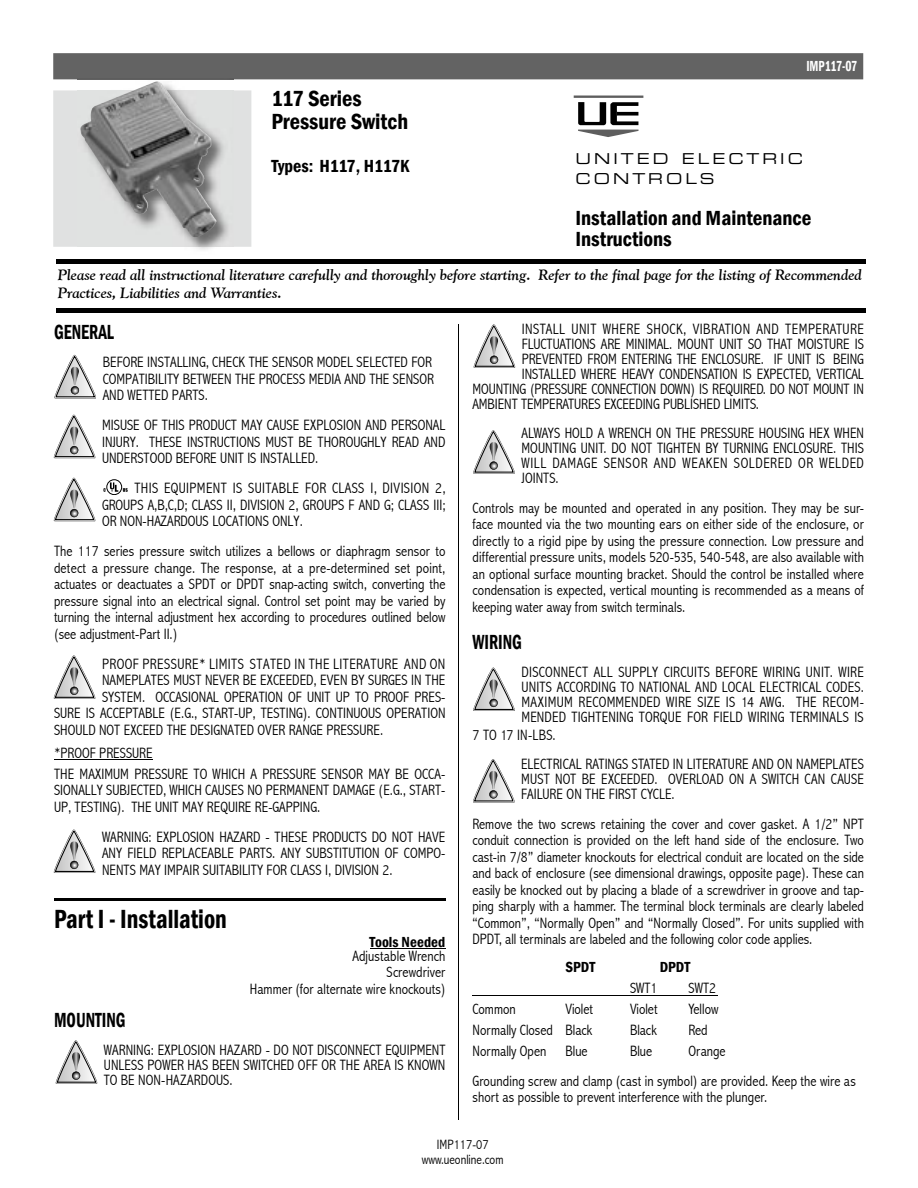
<style>
.page{position:relative;width:918px;height:1188px;background:#fff}
.page>*{position:absolute;margin:0;border:0;box-sizing:border-box;transform-origin:0 0}
.t1{font:600 condensed 27px "Franklin Gothic";color:#000;scale:.9 1}
.t2{font:600 condensed 22.5px/22.5px "Franklin Gothic";color:#000}
.t3{font:600 condensed 21px/21px "Franklin Gothic";color:#000}
.t4{font:600 condensed 21px "Franklin Gothic";color:#000;scale:.8 1}
.t5{font:600 condensed 18px "Franklin Gothic";color:#000}
.t6{font:300 condensed 15px/16.5px "Abadi";color:#000;text-align:justify}
.t7{font:italic 700 15px/18px "Goudy Old Style BT";color:#000}
.t8{font:300 condensed 15px "Abadi";letter-spacing:.025em;color:#000}
.t9{font:300 condensed 15px "Abadi";letter-spacing:.03em;color:#000}
.t10{font:15px/19.5px "Eurostile Extended Two";letter-spacing:.2em;color:#000}
.t11{font:600 condensed 15px "Franklin Gothic";letter-spacing:.005em;color:#000}
.t12{font:600 condensed 15px "Franklin Gothic";letter-spacing:-.01em;color:#fff;scale:.8 1}
.t13{font:300 condensed 13.5px/15px "Abadi";color:#000;text-align:center}
</style>
<div class="page">
<div style="left:53px;top:90px;width:198px;height:157px;background:#e0e1e1"></div>
<hr style="left:54px;top:898px;width:392px;height:3px;background:#000">
<hr style="left:54px;top:759px;width:99px;height:1px;background:#000">
<hr style="left:370px;top:948px;width:76px;height:1px;background:#000">
<hr style="left:459px;top:324px;width:1px;height:796px;background:#000">
<hr style="left:56px;top:260px;width:810px;height:4px;background:#000">
<hr style="left:56px;top:309px;width:810px;height:4px;background:#000">
<hr style="left:473px;top:995px;width:245px;height:1px;background:#000">
<svg style="left:54px;top:415px;width:42px;height:43px"></svg>
<svg style="left:54px;top:478px;width:42px;height:43px"></svg>
<svg style="left:54px;top:655px;width:42px;height:44px"></svg>
<svg style="left:54px;top:830px;width:42px;height:43px"></svg>
<svg style="left:473px;top:430px;width:42px;height:44px"></svg>
<svg style="left:56px;top:1040px;width:42px;height:44px"></svg>
<svg style="left:54px;top:355px;width:42px;height:43px"></svg>
<svg style="left:473px;top:668px;width:42px;height:43px"></svg>
<svg style="left:473px;top:324px;width:43px;height:44px"></svg>
<svg style="left:103px;top:482px;width:25px;height:10px"></svg>
<div style="left:106px;top:479px;width:16px;height:16px;border:1px solid #000;border-radius:50%"></div>
<svg style="left:473px;top:759px;width:42px;height:44px"></svg>
<div style="left:53px;top:53px;width:810px;height:26px;background:#636363"></div>
<img style="left:78px;top:79px;width:155px;height:171px">
<img style="left:78px;top:90px;width:155px;height:157px">
<img style="left:80px;top:81px;width:137px;height:156px">
<hr style="left:574px;top:96px;width:69px;height:2px;background:#5e5e5e">
<svg style="left:578px;top:102px;width:61px;height:35px"></svg>
<h2 class="t2" style="left:271px;top:87px;width:138px">117 Series<br>Pressure Switch</h2>
<p class="t5" style="left:271px;top:154px;width:140px">Types: H117, H117K</p>
<p class="t12" style="left:806px;top:56px;width:65px">IMP117-07</p>
<p class="t10" style="left:576px;top:149px;width:229px">UNITED ELECTRIC<br>CONTROLS</p>
<h3 class="t3" style="left:576px;top:207px;width:237px">Installation and Maintenance<br>Instructions</h3>
<p class="t7" style="left:58px;top:266px;width:806px">Please read all instructional literature carefully and thoroughly before starting. Refer to the final page for the listing of Recommended<br>Practices, Liabilities and Warranties.</p>
<p class="t9" style="left:522px;top:321px;width:344px">INSTALL UNIT WHERE SHOCK, VIBRATION AND TEMPERATURE</p>
<p class="t6" style="left:522px;top:336px;width:344px">FLUCTUATIONS ARE MINIMAL. MOUNT UNIT SO THAT MOISTURE IS</p>
<p class="t6" style="left:522px;top:351px;width:343px">PREVENTED FROM ENTERING THE ENCLOSURE. IF UNIT IS BEING</p>
<p class="t6" style="left:522px;top:366px;width:343px">INSTALLED WHERE HEAVY CONDENSATION IS EXPECTED, VERTICAL</p>
<p class="t6" style="left:473px;top:381px;width:393px">MOUNTING (PRESSURE CONNECTION DOWN) IS REQUIRED. DO NOT MOUNT IN</p>
<p class="t6" style="left:473px;top:396px;width:288px">AMBIENT TEMPERATURES EXCEEDING PUBLISHED LIMITS.</p>
<p class="t6" style="left:521px;top:425px;width:344px;line-height:15px">ALWAYS HOLD A WRENCH ON THE PRESSURE HOUSING HEX WHEN MOUNTING UNIT. DO NOT TIGHTEN BY TURNING ENCLOSURE. THIS WILL DAMAGE SENSOR AND WEAKEN SOLDERED OR WELDED JOINTS.</p>
<p class="t6" style="left:473px;top:500px;width:393px">Controls may be mounted and operated in any position. They may be sur&shy;face mounted via the two mounting ears on either side of the enclosure, or directly to a rigid pipe by using the pressure connection. Low pressure and differential pressure units, models 520-535, 540-548, are also available with an optional surface mounting bracket. Should the control be installed where condensation is expected, vertical mounting is recommended as a means of keeping water away from switch terminals.</p>
<h3 class="t4" style="left:473px;top:628px;width:63px">WIRING</h3>
<p class="t6" style="left:521px;top:665px;width:344px;line-height:15px">DISCONNECT ALL SUPPLY CIRCUITS BEFORE WIRING UNIT. WIRE UNITS ACCORDING TO NATIONAL AND LOCAL ELECTRICAL CODES.<br>MAXIMUM RECOMMENDED WIRE SIZE IS 14 AWG. THE RECOM-MENDED TIGHTENING TORQUE FOR FIELD WIRING TERMINALS IS</p>
<p class="t6" style="left:521px;top:721px;width:344px;line-height:28.5px;text-indent:-49px">7 TO 17 IN-LBS.<br>ELECTRICAL RATINGS STATED IN LITERATURE AND ON NAMEPLATES</p>
<p class="t6" style="left:521px;top:771px;width:344px;line-height:15px">MUST NOT BE EXCEEDED. OVERLOAD ON A SWITCH CAN CAUSE<br>FAILURE ON THE FIRST CYCLE.</p>
<p class="t6" style="left:473px;top:815px;width:393px">Remove the two screws retaining the cover and cover gasket. A 1/2” NPT conduit connection is provided on the left hand side of the enclosure. Two cast-in 7/8” diameter knockouts for electrical conduit are located on the side and back of enclosure (see dimensional drawings, opposite page). These can easily be knocked out by placing a blade of a screwdriver in groove and tap&shy;ping sharply with a hammer. The terminal block terminals are clearly labeled “Common”, “Normally Open” and “Normally Closed”. For units supplied with DPDT, all terminals are labeled and the following color code applies.</p>
<p class="t11" style="left:566px;top:957px;width:31px">SPDT</p>
<p class="t11" style="left:660px;top:957px;width:32px">DPDT</p>
<p class="t6" style="left:630px;top:980px;width:29px">SWT1</p>
<p class="t6" style="left:689px;top:980px;width:29px">SWT2</p>
<p class="t6" style="left:473px;top:1001px;width:45px">Common</p>
<p class="t6" style="left:566px;top:1001px;width:29px">Violet</p>
<p class="t6" style="left:630px;top:1001px;width:29px">Violet</p>
<p class="t6" style="left:689px;top:1001px;width:31px">Yellow</p>
<p class="t6" style="left:473px;top:1022px;width:121px">Normally Closed Black</p>
<p class="t6" style="left:630px;top:1022px;width:28px">Black</p>
<p class="t6" style="left:689px;top:1022px;width:21px">Red</p>
<p class="t6" style="left:473px;top:1043px;width:75px">Normally Open</p>
<p class="t6" style="left:566px;top:1043px;width:24px">Blue</p>
<p class="t6" style="left:630px;top:1043px;width:24px">Blue</p>
<h3 class="t4" style="left:54px;top:318px;width:77px">GENERAL</h3>
<p class="t6" style="left:103px;top:354px;width:333px;text-align:left">BEFORE INSTALLING, CHECK THE SENSOR MODEL SELECTED FOR<br>COMPATIBILITY BETWEEN THE PROCESS MEDIA AND THE SENSOR<br>AND WETTED PARTS.</p>
<p class="t6" style="left:102px;top:417px;width:345px">MISUSE OF THIS PRODUCT MAY CAUSE EXPLOSION AND PERSONAL INJURY. THESE INSTRUCTIONS MUST BE THOROUGHLY READ AND UNDERSTOOD BEFORE UNIT IS INSTALLED.</p>
<p class="t6" style="left:102px;top:480px;width:345px;text-indent:32px">THIS EQUIPMENT IS SUITABLE FOR CLASS I, DIVISION 2, GROUPS A,B,C,D; CLASS II, DIVISION 2, GROUPS F AND G; CLASS III; OR NON-HAZARDOUS LOCATIONS ONLY.</p>
<p class="t6" style="left:54px;top:543px;width:393px">The 117 series pressure switch utilizes a bellows or diaphragm sensor to detect a pressure change. The response, at a pre-determined set point, actuates or deactuates a SPDT or DPDT snap-acting switch, converting the pressure signal into an electrical signal. Control set point may be varied by turning the internal adjustment hex according to procedures outlined below (see adjustment-Part II.)</p>
<p class="t8" style="left:102px;top:655px;width:345px">PROOF PRESSURE* LIMITS STATED IN THE LITERATURE AND ON</p>
<p class="t6" style="left:102px;top:672px;width:345px">NAMEPLATES MUST NEVER BE EXCEEDED, EVEN BY SURGES IN THE</p>
<p class="t6" style="left:102px;top:688px;width:345px">SYSTEM. OCCASIONAL OPERATION OF UNIT UP TO PROOF PRES-</p>
<p class="t6" style="left:54px;top:705px;width:393px">SURE IS ACCEPTABLE (E.G., START-UP, TESTING). CONTINUOUS OPERATION</p>
<p class="t6" style="left:54px;top:721px;width:331px">SHOULD NOT EXCEED THE DESIGNATED OVER RANGE PRESSURE.</p>
<p class="t6" style="left:54px;top:742px;width:393px;line-height:21px">*PROOF PRESSURE<br>THE MAXIMUM PRESSURE TO WHICH A PRESSURE SENSOR MAY BE OCCA-</p>
<p class="t6" style="left:54px;top:782px;width:393px">SIONALLY SUBJECTED, WHICH CAUSES NO PERMANENT DAMAGE (E.G., START-<br>UP, TESTING). THE UNIT MAY REQUIRE RE-GAPPING.</p>
<p class="t6" style="left:102px;top:829px;width:345px">WARNING: EXPLOSION HAZARD - THESE PRODUCTS DO NOT HAVE ANY FIELD REPLACEABLE PARTS. ANY SUBSTITUTION OF COMPO-NENTS MAY IMPAIR SUITABILITY FOR CLASS I, DIVISION 2.</p>
<h1 class="t1" style="left:54px;top:901px;width:194px">Part I - Installation</h1>
<p class="t11" style="left:370px;top:932px;width:77px">Tools Needed</p>
<p class="t6" style="left:250px;top:947px;width:197px;text-align:right">Adjustable Wrench<br>Screwdriver<br>Hammer (for alternate wire knockouts)</p>
<h3 class="t4" style="left:54px;top:1006px;width:91px">MOUNTING</h3>
<p class="t6" style="left:104px;top:1043px;width:343px;line-height:15px">WARNING: EXPLOSION HAZARD - DO NOT DISCONNECT EQUIPMENT UNLESS POWER HAS BEEN SWITCHED OFF OR THE AREA IS KNOWN TO BE NON-HAZARDOUS.</p>
<p class="t6" style="left:473px;top:1036px;width:385px;line-height:30px;text-indent:216px">Orange<br>Grounding screw and clamp (cast in symbol) are provided. Keep the wire as</p>
<p class="t6" style="left:473px;top:1089px;width:296px">short as possible to prevent interference with the plunger.</p>
<p class="t13" style="left:422px;top:1137px;width:83px">IMP117-07 www.ueonline.com</p>
</div>
